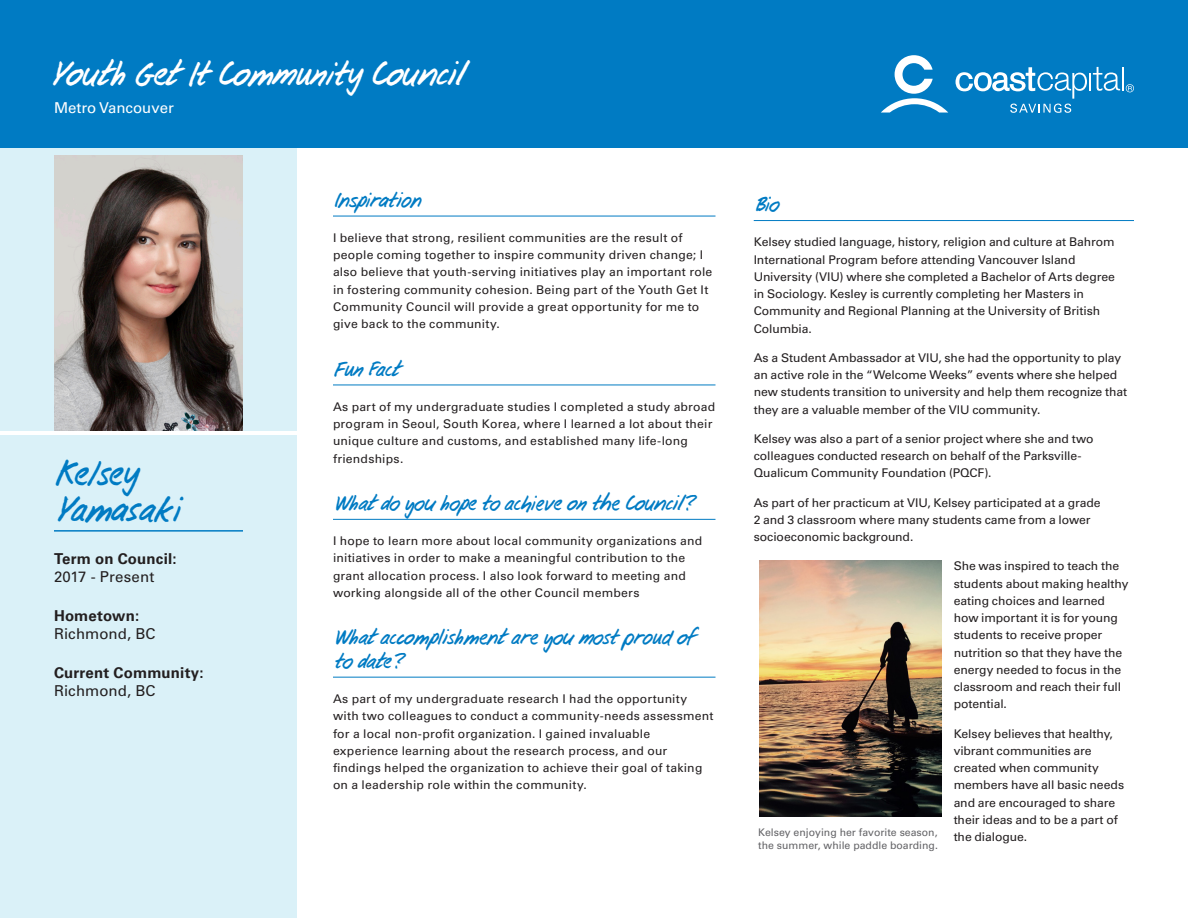
<style>
.page{position:relative;width:1188px;height:918px;background:#fff}
.page>*{position:absolute;margin:0;border:0;box-sizing:border-box;transform-origin:0 0}
.Name_Text{font:33px/36px "Coast User Friendly";color:#007bc3}
.t1{font:31.5px "Coast User Friendly";color:#fff}
.Body_Headers{font:19.5px/23.4px "Coast User Friendly";color:#007bc3}
.Side_Bar_Text{font:700 15px/17.2px "Univers LT Std";letter-spacing:.015em;color:#231f20}
.Side_Bar_Text-2{font:15px/17.2px "Univers LT Std";letter-spacing:.005em;color:#231f20}
.t2{font:15px "Univers LT Std";color:#fff}
.Body_Text{font:12px/17.2px "Univers LT Std";letter-spacing:.005em;color:#231f20}
.Photo_Caption{font:10.5px/12.6px "Univers LT Std";color:#636366}
.s1{font-weight:400}
.s2{font-weight:700}
</style>
<div class="page">
<div style="left:0;top:148px;width:297px;height:770px;background:#daf1f8"></div>
<div style="left:0;top:0;width:1188px;height:148px;background:#007bc3"></div>
<hr style="left:1122px;top:67px;width:2px;height:23px;background:#fff">
<svg style="left:956px;top:67px;width:164px;height:46px"></svg>
<svg style="left:881px;top:55px;width:67px;height:58px"></svg>
<svg style="left:1126px;top:84px;width:8px;height:8px"></svg>
<img style="left:54px;top:155px;width:189px;height:276px">
<hr style="left:333px;top:216px;width:383px;height:1px;background:#007bc3">
<hr style="left:333px;top:385px;width:383px;height:1px;background:#007bc3">
<hr style="left:333px;top:519px;width:383px;height:1px;background:#007bc3">
<hr style="left:333px;top:677px;width:383px;height:1px;background:#007bc3">
<hr style="left:54px;top:530px;width:189px;height:2px;background:#007bc3">
<hr style="left:0;top:431px;width:298px;height:3px;background:#fff">
<hr style="left:754px;top:220px;width:380px;height:1px;background:#007bc3">
<img style="left:759px;top:560px;width:183px;height:257px">
<h2 class="t1" style="left:50px;top:53px;width:413px">Youth Get It Community Council</h2>
<p class="t2" style="left:54px;top:98px;width:121px">Metro Vancouver</p>
<p class="Name_Text" style="left:54px;top:458px;width:126px">Kelsey<br>Yamasaki</p>
<p class="Side_Bar_Text" style="left:54px;top:551px;width:124px">Term on Council:<br><span class="s1">2017 - Present</span></p>
<p class="Side_Bar_Text-2" style="left:54px;top:608px;width:103px"><span class="s2">Hometown:<br></span>Richmond, BC</p>
<p class="Side_Bar_Text" style="left:54px;top:665px;width:151px">Current Community:<br><span class="s1">Richmond, BC</span></p>
<p class="Body_Headers" style="left:333px;top:189px;width:89px">Inspiration</p>
<p class="Body_Text" style="left:333px;top:229px;width:381px">I believe that strong, resilient communities are the result of people coming together to inspire community driven change; I also believe that youth-serving initiatives play an important role in fostering community cohesion. Being part of the Youth Get It Community Council will provide a great opportunity for me to give back to the community.</p>
<p class="Body_Headers" style="left:333px;top:358px;width:68px">Fun Fact</p>
<p class="Body_Text" style="left:333px;top:398px;width:384px">As part of my undergraduate studies I completed a study abroad program in Seoul, South Korea, where I learned a lot about their unique culture and customs, and established many life-long friendships.</p>
<p class="Body_Headers" style="left:333px;top:493px;width:360px">What do you hope to achieve on the Council?</p>
<p class="Body_Text" style="left:333px;top:532px;width:371px">I hope to learn more about local community organizations and initiatives in order to make a meaningful contribution to the grant allocation process. I also look forward to meeting and working alongside all of the other Council members</p>
<p class="Body_Headers" style="left:333px;top:627px;width:362px">What accomplishment are you most proud of to date?</p>
<p class="Body_Text" style="left:333px;top:690px;width:382px">As part of my undergraduate research I had the opportunity with two colleagues to conduct a community-needs assessment for a local non-profit organization. I gained invaluable experience learning about the research process, and our findings helped the organization to achieve their goal of taking on a leadership role within the community.</p>
<p class="Body_Headers" style="left:754px;top:194px;width:26px">Bio</p>
<p class="Body_Text" style="left:754px;top:234px;width:363px">Kelsey studied language, history, religion and culture at Bahrom International Program before attending Vancouver Island University (VIU) where she completed a Bachelor of Arts degree in Sociology. Kesley is currently completing her Masters in Community and Regional Planning at the University of British Columbia.</p>
<p class="Body_Text" style="left:754px;top:349px;width:375px">As a Student Ambassador at VIU, she had the opportunity to play an active role in the “Welcome Weeks” events where she helped new students transition to university and help them recognize that they are a valuable member of the VIU community.</p>
<p class="Body_Text" style="left:754px;top:430px;width:341px">Kelsey was also a part of a senior project where she and two colleagues conducted research on behalf of the Parksville-<br>Qualicum Community Foundation (PQCF).</p>
<p class="Body_Text" style="left:754px;top:494px;width:348px">As part of her practicum at VIU, Kelsey participated at a grade<br>2 and 3 classroom where many students came from a lower socioeconomic background.</p>
<p class="Body_Text" style="left:954px;top:558px;width:176px">She was inspired to teach the students about making healthy eating choices and learned how important it is for young students to receive proper nutrition so that they have the energy needed to focus in the classroom and reach their full potential.</p>
<p class="Body_Text" style="left:954px;top:725px;width:172px">Kelsey believes that healthy, vibrant communities are created when community members have all basic needs and are encouraged to share their ideas and to be a part of the dialogue.</p>
<p class="Photo_Caption" style="left:758px;top:826px;width:181px">Kelsey enjoying her favorite season, the summer, while paddle boarding.</p>
</div>
